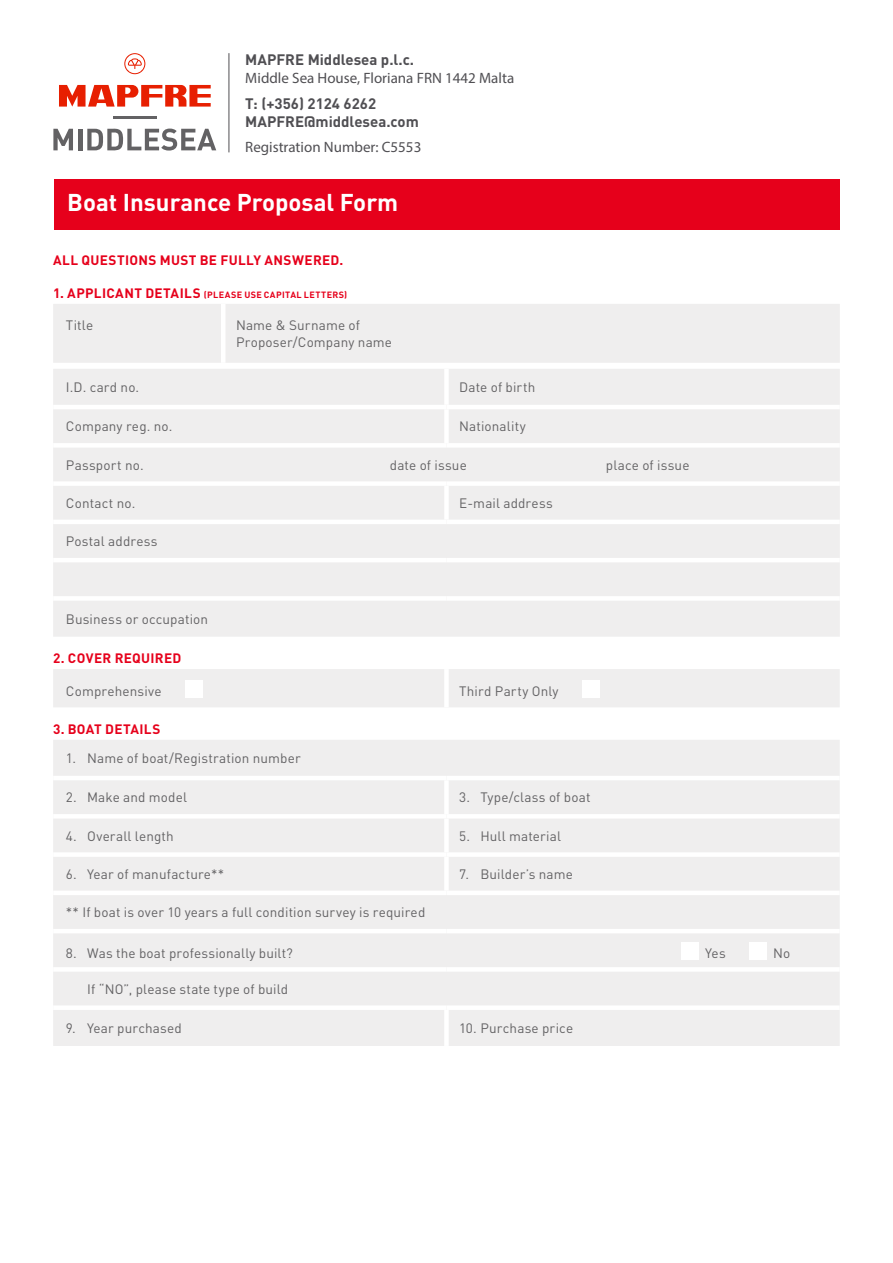
<style>
.page{position:relative;width:893px;height:1263px;background:#fff}
.page>*{position:absolute;margin:0;border:0;box-sizing:border-box;transform-origin:0 0}
.t1{font:700 24px "DIN Pro";color:#fff}
.t2{font:15px "Myriad Pro";color:#504f53}
.t3{font:700 15px/18px "DIN Pro";color:#504f53}
.t4{font:13.5px/16.2px "DIN Pro";letter-spacing:.01em;color:#636264}
.t5{font:700 13.5px "DIN Pro";letter-spacing:.025em;color:#e6001b}
.t6{font:700 9px "DIN Pro";letter-spacing:.04em;color:#e6001b}
.s1{font-size:13.5px}
</style>
<div class="page">
<div style="left:53px;top:304px;width:787px;height:59px;background:#efeeee"></div>
<hr style="left:221px;top:304px;width:4px;height:59px;background:#fff">
<div style="left:53px;top:369px;width:787px;height:268px;background:#efeeee"></div>
<div style="left:444px;top:369px;width:5px;height:36px;background:#fff"></div>
<hr style="left:53px;top:405px;width:393px;height:4px;background:#fff">
<hr style="left:446px;top:405px;width:394px;height:4px;background:#fff">
<div style="left:444px;top:409px;width:5px;height:34px;background:#fff"></div>
<div style="left:53px;top:443px;width:393px;height:5px;background:#fff"></div>
<div style="left:446px;top:443px;width:394px;height:5px;background:#fff"></div>
<div style="left:53px;top:481px;width:393px;height:5px;background:#fff"></div>
<div style="left:446px;top:481px;width:394px;height:5px;background:#fff"></div>
<div style="left:444px;top:486px;width:5px;height:34px;background:#fff"></div>
<hr style="left:53px;top:520px;width:393px;height:4px;background:#fff">
<hr style="left:446px;top:520px;width:394px;height:4px;background:#fff">
<hr style="left:53px;top:558px;width:393px;height:4px;background:#fff">
<hr style="left:446px;top:558px;width:394px;height:4px;background:#fff">
<div style="left:53px;top:596px;width:393px;height:5px;background:#fff"></div>
<div style="left:446px;top:596px;width:394px;height:5px;background:#fff"></div>
<div style="left:53px;top:669px;width:787px;height:38px;background:#efeeee"></div>
<div style="left:444px;top:669px;width:5px;height:38px;background:#fff"></div>
<div style="left:185px;top:681px;width:17px;height:17px;background:#fff"></div>
<div style="left:582px;top:681px;width:17px;height:17px;background:#fff"></div>
<div style="left:53px;top:740px;width:787px;height:306px;background:#efeeee"></div>
<hr style="left:53px;top:776px;width:393px;height:4px;background:#fff">
<hr style="left:446px;top:776px;width:394px;height:4px;background:#fff">
<div style="left:444px;top:780px;width:5px;height:34px;background:#fff"></div>
<hr style="left:53px;top:814px;width:393px;height:4px;background:#fff">
<hr style="left:446px;top:814px;width:394px;height:4px;background:#fff">
<div style="left:444px;top:818px;width:5px;height:34px;background:#fff"></div>
<div style="left:53px;top:852px;width:393px;height:5px;background:#fff"></div>
<div style="left:446px;top:852px;width:394px;height:5px;background:#fff"></div>
<div style="left:444px;top:857px;width:5px;height:34px;background:#fff"></div>
<hr style="left:53px;top:891px;width:393px;height:4px;background:#fff">
<hr style="left:446px;top:891px;width:394px;height:4px;background:#fff">
<hr style="left:53px;top:929px;width:393px;height:4px;background:#fff">
<hr style="left:446px;top:929px;width:394px;height:4px;background:#fff">
<div style="left:53px;top:967px;width:393px;height:5px;background:#fff"></div>
<div style="left:446px;top:967px;width:394px;height:5px;background:#fff"></div>
<div style="left:53px;top:1005px;width:393px;height:5px;background:#fff"></div>
<div style="left:446px;top:1005px;width:394px;height:5px;background:#fff"></div>
<div style="left:444px;top:1010px;width:5px;height:36px;background:#fff"></div>
<div style="left:681px;top:943px;width:17px;height:17px;background:#fff"></div>
<div style="left:749px;top:943px;width:17px;height:17px;background:#fff"></div>
<div style="left:54px;top:179px;width:786px;height:51px;background:#e6001b"></div>
<svg style="left:124px;top:53px;width:21px;height:21px"></svg>
<svg style="left:59px;top:85px;width:152px;height:22px"></svg>
<hr style="left:113px;top:116px;width:44px;height:3px;background:#636264">
<svg style="left:53px;top:129px;width:20px;height:21px"></svg>
<hr style="left:78px;top:129px;width:4px;height:21px;background:#636264">
<svg style="left:87px;top:128px;width:129px;height:23px"></svg>
<hr style="left:229px;top:53px;width:1px;height:99px;background:#504f53">
<p class="t3" style="left:245px;top:49px;width:170px">MAPFRE Middlesea p.l.c.</p>
<p class="t2" style="left:245px;top:69px;width:270px">Middle Sea House, Floriana FRN 1442 Malta</p>
<p class="t3" style="left:245px;top:93px;width:175px">T: (+356) 2124 6262<br>MAPFRE@middlesea.com</p>
<p class="t2" style="left:245px;top:138px;width:178px">Registration Number: C5553</p>
<h1 class="t1" style="left:67px;top:182px;width:333px">Boat Insurance Proposal Form</h1>
<p class="t5" style="left:53px;top:249px;width:292px">ALL QUESTIONS MUST BE FULLY ANSWERED.</p>
<p class="t6" style="left:53px;top:287px;width:296px"><span class="s1">1. APPLICANT DETAILS</span> (PLEASE USE CAPITAL LETTERS)</p>
<p class="t4" style="left:66px;top:316px;width:29px">Title</p>
<p class="t4" style="left:236px;top:316px;width:158px">Name &amp; Surname of<br>Proposer/Company name</p>
<p class="t4" style="left:66px;top:378px;width:75px">I.D. card no.</p>
<p class="t4" style="left:459px;top:378px;width:77px">Date of birth</p>
<p class="t4" style="left:66px;top:417px;width:108px">Company reg. no.</p>
<p class="t4" style="left:459px;top:417px;width:68px">Nationality</p>
<p class="t4" style="left:66px;top:455px;width:79px">Passport no.</p>
<p class="t4" style="left:390px;top:455px;width:78px">date of issue</p>
<p class="t4" style="left:606px;top:455px;width:85px">place of issue</p>
<p class="t4" style="left:66px;top:494px;width:71px">Contact no.</p>
<p class="t4" style="left:459px;top:494px;width:95px">E-mail address</p>
<p class="t4" style="left:66px;top:532px;width:93px">Postal address</p>
<p class="t4" style="left:66px;top:609px;width:144px">Business or occupation</p>
<p class="t5" style="left:53px;top:647px;width:130px">2. COVER REQUIRED</p>
<p class="t4" style="left:66px;top:681px;width:97px">Comprehensive</p>
<p class="t4" style="left:459px;top:681px;width:101px">Third Party Only</p>
<p class="t5" style="left:53px;top:718px;width:109px">3. BOAT DETAILS</p>
<p class="t4" style="left:66px;top:749px;width:236px">1. Name of boat/Registration number</p>
<p class="t4" style="left:66px;top:788px;width:123px">2. Make and model</p>
<p class="t4" style="left:459px;top:788px;width:133px">3. Type/class of boat</p>
<p class="t4" style="left:66px;top:826px;width:109px">4. Overall length</p>
<p class="t4" style="left:459px;top:826px;width:103px">5. Hull material</p>
<p class="t4" style="left:66px;top:864px;width:160px">6. Year of manufacture**</p>
<p class="t4" style="left:459px;top:864px;width:115px">7. Builder’s name</p>
<p class="t4" style="left:66px;top:903px;width:361px">** If boat is over 10 years a full condition survey is required</p>
<p class="t4" style="left:66px;top:943px;width:229px">8. Was the boat professionally built?</p>
<p class="t4" style="left:705px;top:943px;width:22px">Yes</p>
<p class="t4" style="left:773px;top:943px;width:19px">No</p>
<p class="t4" style="left:87px;top:979px;width:203px">If “NO”, please state type of build</p>
<p class="t4" style="left:66px;top:1019px;width:117px">9. Year purchased</p>
<p class="t4" style="left:459px;top:1019px;width:115px">10. Purchase price</p>
</div>
